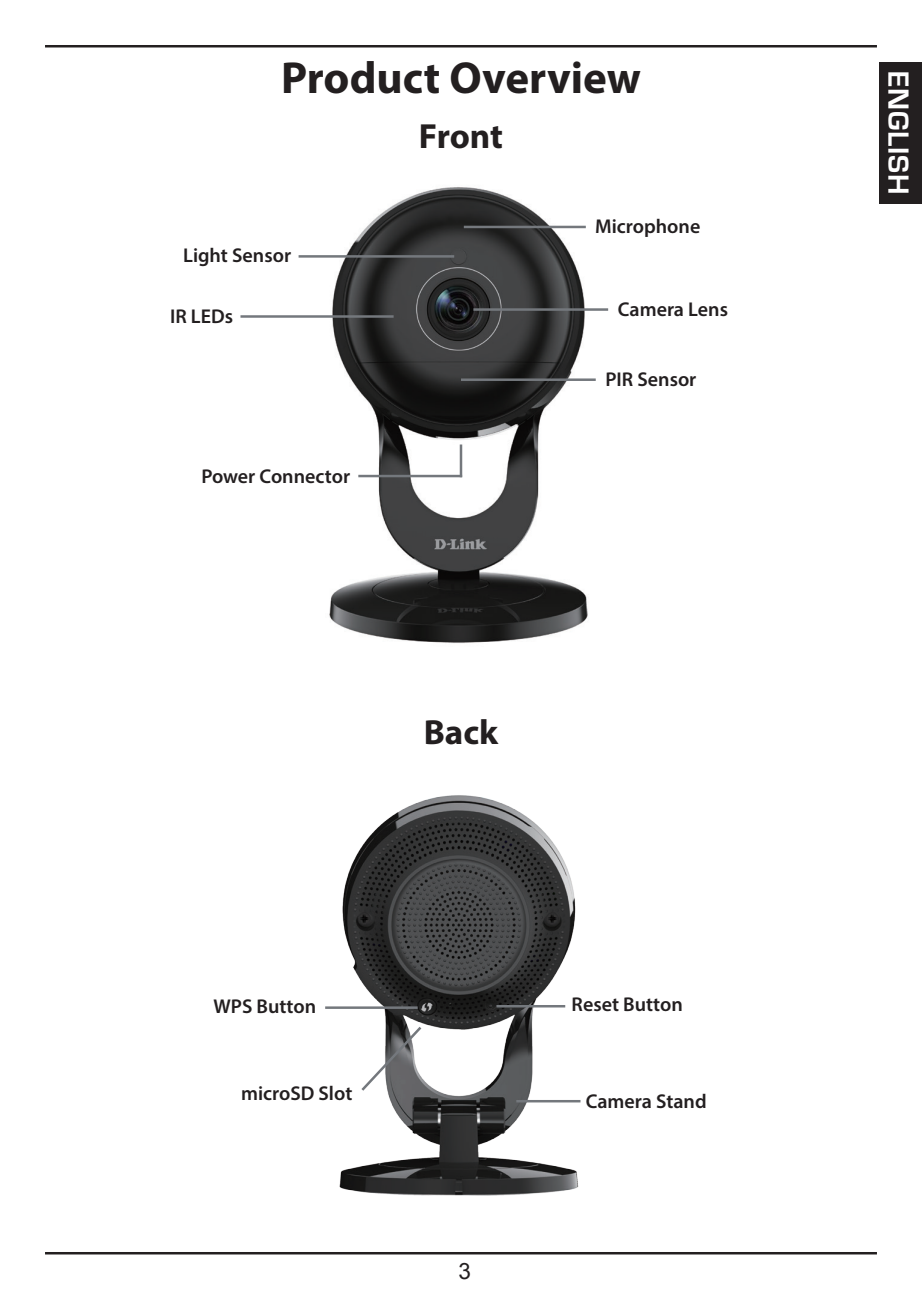
<style>
.page{position:relative;width:922px;height:1297px;background:#fff}
.page>*{position:absolute;margin:0;border:0;box-sizing:border-box;transform-origin:0 0}
.Heading_18pt{font:700 45px "Myriad Pro";color:#231f20}
.Heading_18pt-2{font:700 35px "Myriad Pro";color:#231f20}
.t1{font:700 30px "Eurostile";letter-spacing:.025em;color:#fff}
.Heading_TC_20p{font:22.5px "Arial";color:#231f20}
.Normal_Bold{font:600 20px "Myriad Pro";color:#231f20}
</style>
<div class="page">
<img style="left:329px;top:187px;width:280px;height:456px">
<img style="left:339px;top:795px;width:242px;height:401px">
<hr style="left:463px;top:226px;width:122px;height:2px;background:#74787d">
<hr style="left:325px;top:1006px;width:92px;height:3px;background:#74787d">
<svg style="left:359px;top:1024px;width:65px;height:69px"></svg>
<hr style="left:496px;top:1005px;width:69px;height:2px;background:#74787d">
<hr style="left:516px;top:1100px;width:64px;height:2px;background:#74787d">
<hr style="left:473px;top:308px;width:135px;height:3px;background:#74787d">
<hr style="left:358px;top:475px;width:104px;height:2px;background:#74787d">
<hr style="left:459px;top:444px;width:3px;height:33px;background:#74787d">
<hr style="left:298px;top:255px;width:156px;height:3px;background:#74787d">
<hr style="left:240px;top:315px;width:153px;height:3px;background:#74787d">
<hr style="left:461px;top:378px;width:134px;height:3px;background:#74787d">
<hr style="left:45px;top:45px;width:831px;height:2px;background:#231f20">
<hr style="left:45px;top:1252px;width:831px;height:2px;background:#231f20">
<div style="left:879px;top:62px;width:42px;height:142px;background:#231f20"></div>
<p class="Heading_18pt" style="left:281px;top:49px;width:361px">Product Overview</p>
<p class="Normal_Bold" style="left:183px;top:243px;width:109px">Light Sensor</p>
<p class="Normal_Bold" style="left:170px;top:303px;width:64px">IR LEDs</p>
<p class="Normal_Bold" style="left:201px;top:463px;width:150px">Power Connector</p>
<p class="Heading_18pt-2" style="left:419px;top:114px;width:86px">Front</p>
<p class="Normal_Bold" style="left:595px;top:214px;width:107px">Microphone</p>
<p class="Normal_Bold" style="left:617px;top:297px;width:111px">Camera Lens</p>
<p class="Normal_Bold" style="left:605px;top:367px;width:92px">PIR Sensor</p>
<p class="Heading_18pt-2" style="left:423px;top:710px;width:76px">Back</p>
<p class="Normal_Bold" style="left:213px;top:993px;width:104px">WPS Button</p>
<p class="Normal_Bold" style="left:571px;top:992px;width:113px">Reset Button</p>
<p class="Normal_Bold" style="left:241px;top:1080px;width:113px">microSD Slot</p>
<p class="Heading_TC_20p" style="left:458px;top:1256px;width:14px">3</p>
<p class="Normal_Bold" style="left:585px;top:1088px;width:122px">Camera Stand</p>
<h3 class="t1" style="left:914px;top:71px;width:125px;rotate:90deg">ENGLISH</h3>
</div>
